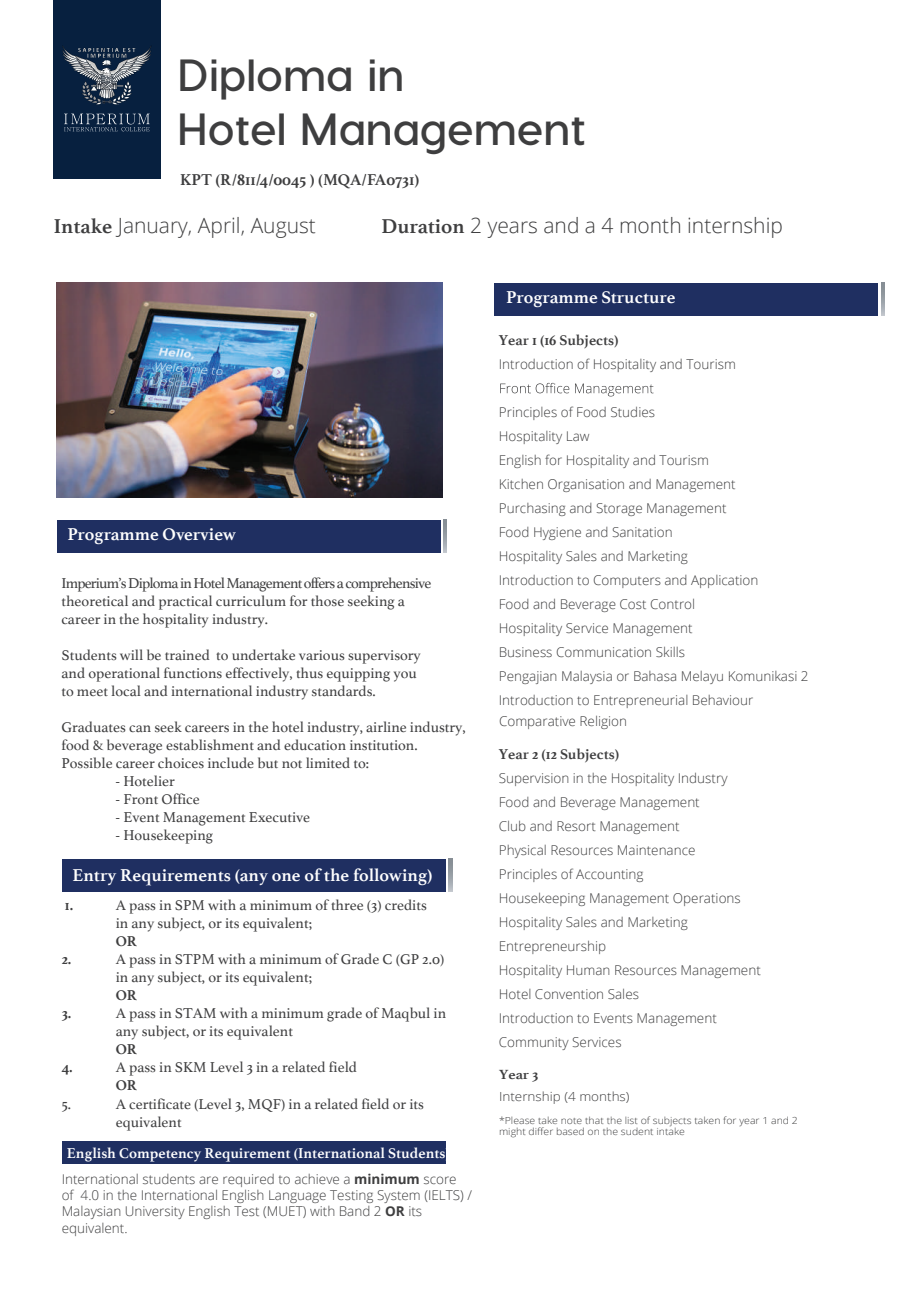
<style>
.page{position:relative;width:919px;height:1289px;background:#fff}
.page>*{position:absolute;margin:0;border:0;box-sizing:border-box;transform-origin:0 0}
.t1{font:700 45px/54px "Visby CF";color:#3e3e3f}
.t2{font:300 21px "Open Sans";color:#3e3e3f}
.t3{font:700 18px "Athelas";color:#fff}
.t4{font:700 16.5px "Athelas";color:#3e3e3f}
.t5{font:15px/18px "Athelas";color:#3e3e3f}
.t6{font:700 15px "Athelas";color:#fff}
.t7{font:700 15px "Athelas";color:#3e3e3f}
.t8{font:700 13.95px "Athelas";color:#3e3e3f;scale:1.08 1}
.t9{font:300 13.5px/24px "Open Sans";color:#3e3e3f}
.t10{font:300 12.6px "Open Sans";color:#3e3e3f;scale:1.08 1}
.t11{font:300 9.75px/11.7px "Open Sans";color:#3e3e3f;scale:1.08 1}
.s1{font-family:"Athelas";font-weight:700}
.s2{font-weight:700}
</style>
<div class="page">
<div style="left:63px;top:1141px;width:383px;height:23px;background:#1f2f61"></div>
<svg style="left:500px;top:383px;width:153px;height:13px"></svg>
<div style="left:57px;top:520px;width:383px;height:32px;background:#1f2f61"></div>
<div style="left:62px;top:859px;width:384px;height:32px;background:#1f2f61"></div>
<div style="left:494px;top:283px;width:383px;height:32px;background:#1f2f61"></div>
<img style="left:57px;top:283px;width:385px;height:214px">
<div style="left:53px;top:0;width:108px;height:178px;background:#07203f"></div>
<svg style="left:64px;top:114px;width:86px;height:17px"></svg>
<svg style="left:62px;top:46px;width:89px;height:58px"></svg>
<h1 class="t1" style="left:177px;top:48px;width:410px">Diploma in<br>Hotel Management</h1>
<p class="t4" style="left:180px;top:166px;width:241px">KPT (R/811/4/0045 ) (MQA/FA0731)</p>
<h2 class="t2" style="left:54px;top:211px;width:263px"><span class="s1">Intake</span> January, April, August</h2>
<h2 class="t2" style="left:381px;top:211px;width:403px"><span class="s1">Duration</span> 2 years and a 4 month internship</h2>
<h3 class="t3" style="left:67px;top:520px;width:170px">Programme Overview</h3>
<p class="t5" style="left:61px;top:573px;width:371px">Imperium’s Diploma in Hotel Management offers a comprehensive theoretical and practical curriculum for those seeking a career in the hospitality industry.</p>
<p class="t5" style="left:61px;top:645px;width:361px">Students will be trained to undertake various supervisory and operational functions effectively, thus equipping you to meet local and international industry standards.</p>
<p class="t5" style="left:61px;top:717px;width:406px">Graduates can seek careers in the hotel industry, airline industry, food &amp; beverage establishment and education institution.<br>Possible career choices include but not limited to:</p>
<p class="t5" style="left:115px;top:771px;width:61px">- Hotelier</p>
<p class="t5" style="left:115px;top:789px;width:86px">- Front Office</p>
<p class="t5" style="left:115px;top:807px;width:196px">- Event Management Executive</p>
<p class="t5" style="left:115px;top:825px;width:99px">- Housekeeping</p>
<h3 class="t3" style="left:72px;top:860px;width:361px">Entry Requirements (any one of the following)</h3>
<p class="t7" style="left:65px;top:893px;width:10px">1.</p>
<p class="t5" style="left:116px;top:896px;width:312px">A pass in SPM with a minimum of three (3) credits in any subject, or its equivalent;</p>
<p class="t7" style="left:116px;top:929px;width:23px">OR</p>
<p class="t7" style="left:62px;top:947px;width:11px">2.</p>
<p class="t5" style="left:116px;top:950px;width:330px">A pass in STPM with a minimum of Grade C (GP 2.0) in any subject, or its equivalent;</p>
<p class="t7" style="left:116px;top:983px;width:23px">OR</p>
<p class="t7" style="left:62px;top:1001px;width:11px">3.</p>
<p class="t5" style="left:116px;top:1004px;width:332px">A pass in STAM with a minimum grade of Maqbul in any subject, or its equivalent</p>
<p class="t7" style="left:116px;top:1037px;width:23px">OR</p>
<p class="t7" style="left:62px;top:1055px;width:13px">4.</p>
<p class="t5" style="left:116px;top:1058px;width:243px">A pass in SKM Level 3 in a related field</p>
<p class="t7" style="left:116px;top:1073px;width:23px">OR</p>
<p class="t5" style="left:62px;top:1094px;width:11px">5.</p>
<p class="t5" style="left:116px;top:1094px;width:310px">A certificate (Level 3, MQF) in a related field or its equivalent</p>
<p class="t6" style="left:67px;top:1140px;width:384px">English Competency Requirement (International Students)</p>
<p class="t9" style="left:62px;top:1170px;width:412px;line-height:16.2px">International students are required to achieve a <span class="s2">minimum</span> score<br>of 4.0 in the International English Language Testing System (IELTS) / Malaysian University English Test (MUET) with Band 2 <span class="s2">OR</span> its equivalent.</p>
<h3 class="t3" style="left:506px;top:283px;width:171px">Programme Structure</h3>
<p class="t7" style="left:499px;top:328px;width:121px">Year 1 (16 Subjects)</p>
<p class="t9" style="left:499px;top:352px;width:239px">Introduction of Hospitality and Tourism</p>
<p class="t9" style="left:499px;top:400px;width:311px">Principles of Food Studies<br>Hospitality Law<br>English for Hospitality and Tourism<br>Kitchen Organisation and Management<br>Purchasing and Storage Management<br>Food Hygiene and Sanitation<br>Hospitality Sales and Marketing<br>Introduction to Computers and Application<br>Food and Beverage Cost Control<br>Hospitality Service Management<br>Business Communication Skills<br>Pengajian Malaysia or Bahasa Melayu Komunikasi 2<br>Introduction to Entrepreneurial Behaviour</p>
<p class="t7" style="left:499px;top:741px;width:122px">Year 2 (12 Subjects)</p>
<p class="t9" style="left:499px;top:765px;width:263px">Supervision in the Hospitality Industry<br>Food and Beverage Management<br>Club and Resort Management<br>Physical Resources Maintenance<br>Principles of Accounting<br>Housekeeping Management Operations<br>Hospitality Sales and Marketing<br>Entrepreneurship<br>Hospitality Human Resources Management<br>Hotel Convention Sales<br>Introduction to Events Management<br>Community Services</p>
<p class="t8" style="left:499px;top:1063px;width:38px">Year 3</p>
<p class="t10" style="left:499px;top:1088px;width:122px">Internship (4 months)</p>
<p class="t11" style="left:499px;top:1114px;width:278px">*Please take note that the list of subjects taken for year 1 and 2 might differ based on the sudent intake</p>
<p class="t9" style="left:499px;top:708px;width:130px">Comparative Religion</p>
</div>
